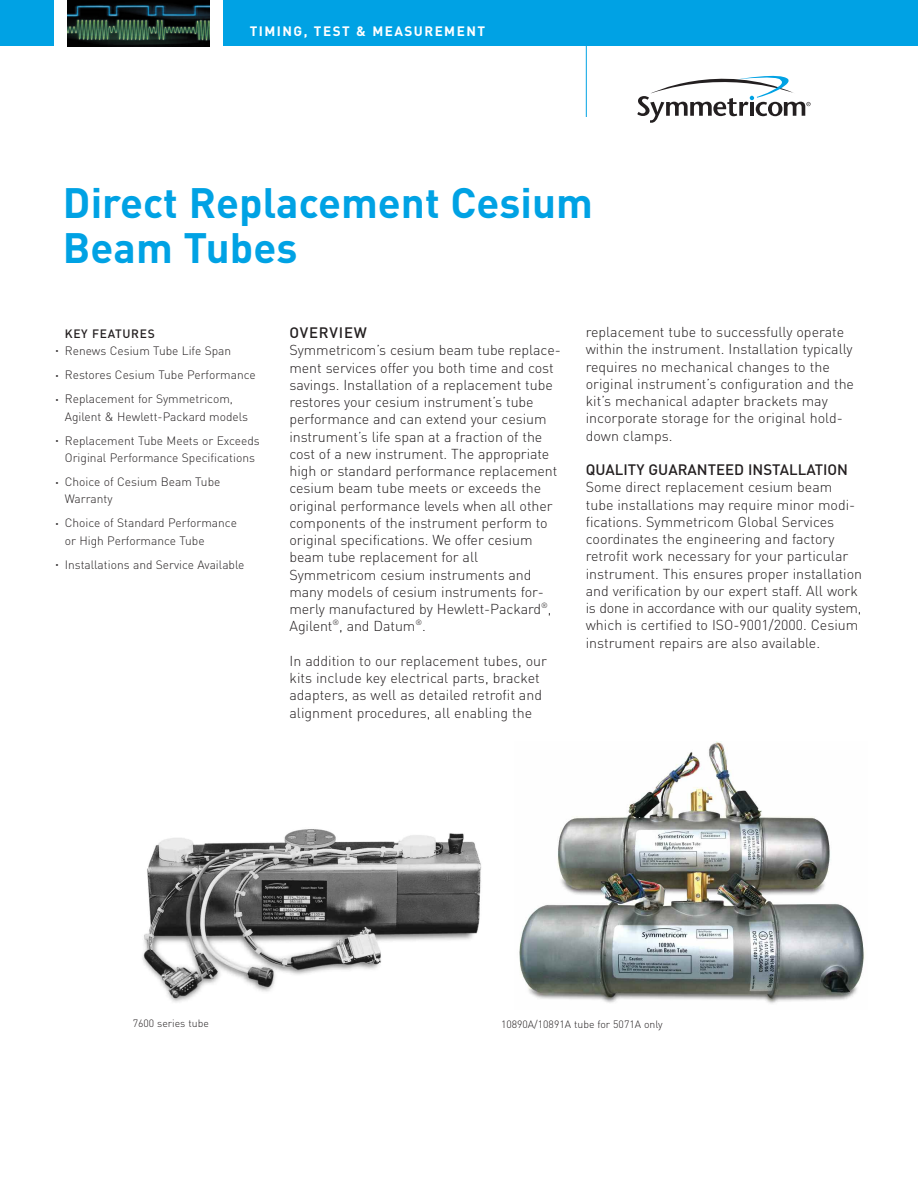
<style>
.page{position:relative;width:918px;height:1188px;background:#fff}
.page>*{position:absolute;margin:0;border:0;box-sizing:border-box;transform-origin:0 0}
.t1{font:700 42px/45px "DIN";color:#00a2e4}
.t2{font:500 15px "DIN";color:#231f20}
.t3{font:500 15px "DIN";letter-spacing:.055em;color:#231f20}
.t4{font:300 14.25px/17.2px "DIN";letter-spacing:-.005em;color:#231f20}
.t5{font:700 13.5px "DIN";letter-spacing:.11em;color:#fff}
.t6{font:300 12px/17.2px "DIN";color:#231f20}
.t7{font:500 12px "DIN";letter-spacing:.055em;color:#231f20}
.t8{font:300 10.5px "DIN";color:#231f20}
.s1{font-size:6px}
</style>
<div class="page">
<img style="left:142px;top:829px;width:340px;height:174px">
<div style="left:223px;top:0;width:695px;height:46px;background:#00a2e4"></div>
<div style="left:0;top:0;width:54px;height:46px;background:#00a2e4"></div>
<hr style="left:586px;top:34px;width:1px;height:83px;background:#00a2e4">
<svg style="left:637px;top:76px;width:174px;height:47px"></svg>
<hr style="left:750px;top:102px;width:4px;height:14px;background:#231f20">
<img style="left:68px;top:0;width:141px;height:46px">
<img style="left:519px;top:742px;width:345px;height:262px">
<p class="t5" style="left:250px;top:23px;width:237px">TIMING, TEST &amp; MEASUREMENT</p>
<h1 class="t1" style="left:63px;top:181px;width:532px">Direct Replacement Cesium<br>Beam Tubes</h1>
<p class="t7" style="left:65px;top:327px;width:91px">KEY FEATURES</p>
<p class="t6" style="left:56px;top:342px;width:177px"><span class="s1">•</span> Renews Cesium Tube Life Span</p>
<p class="t6" style="left:56px;top:366px;width:202px"><span class="s1">•</span> Restores Cesium Tube Performance</p>
<p class="t6" style="left:65px;top:391px;width:185px;text-indent:-9px"><span class="s1">•</span> Replacement for Symmetricom,<br>Agilent &amp; Hewlett-Packard models</p>
<p class="t6" style="left:56px;top:432px;width:206px;text-align:center"><span class="s1">•</span> Replacement Tube Meets or Exceeds<br>Original Performance Specifications</p>
<p class="t6" style="left:65px;top:473px;width:157px;text-indent:-9px"><span class="s1">•</span> Choice of Cesium Beam Tube<br>Warranty</p>
<p class="t6" style="left:65px;top:515px;width:174px;text-indent:-9px"><span class="s1">•</span> Choice of Standard Performance or High Performance Tube</p>
<p class="t6" style="left:56px;top:556px;width:191px"><span class="s1">•</span> Installations and Service Available</p>
<p class="t3" style="left:290px;top:324px;width:79px">OVERVIEW</p>
<p class="t4" style="left:289px;top:342px;width:273px">Symmetricom’s cesium beam tube replace&shy;ment services offer you both time and cost savings. Installation of a replacement tube restores your cesium instrument’s tube performance and can extend your cesium instrument’s life span at a fraction of the cost of a new instrument. The appropriate high or standard performance replacement cesium beam tube meets or exceeds the original performance levels when all other components of the instrument perform to original specifications. We offer cesium beam tube replacement for all Symmetricom cesium instruments and many models of cesium instruments for&shy;merly manufactured by Hewlett-Packard<sup>®</sup>, Agilent<sup>®</sup>, and Datum<sup>®</sup>.</p>
<p class="t4" style="left:289px;top:652px;width:259px">In addition to our replacement tubes, our kits include key electrical parts, bracket adapters, as well as detailed retrofit and alignment procedures, all enabling the</p>
<p class="t4" style="left:586px;top:324px;width:270px">replacement tube to successfully operate within the instrument. Installation typically requires no mechanical changes to the original instrument’s configuration and the kit’s mechanical adapter brackets may incorporate storage for the original hold&shy;down clamps.</p>
<p class="t2" style="left:586px;top:461px;width:264px">QUALITY GUARANTEED INSTALLATION</p>
<p class="t4" style="left:586px;top:479px;width:278px">Some direct replacement cesium beam tube installations may require minor modi&shy;fications. Symmetricom Global Services coordinates the engineering and factory retrofit work necessary for your particular instrument. This ensures proper installation and verification by our expert staff. All work is done in accordance with our quality system, which is certified to ISO-9001/2000. Cesium instrument repairs are also available.</p>
<p class="t8" style="left:133px;top:1017px;width:78px">7600 series tube</p>
<p class="t8" style="left:501px;top:1018px;width:163px">10890A/10891A tube for 5071A only</p>
</div>
